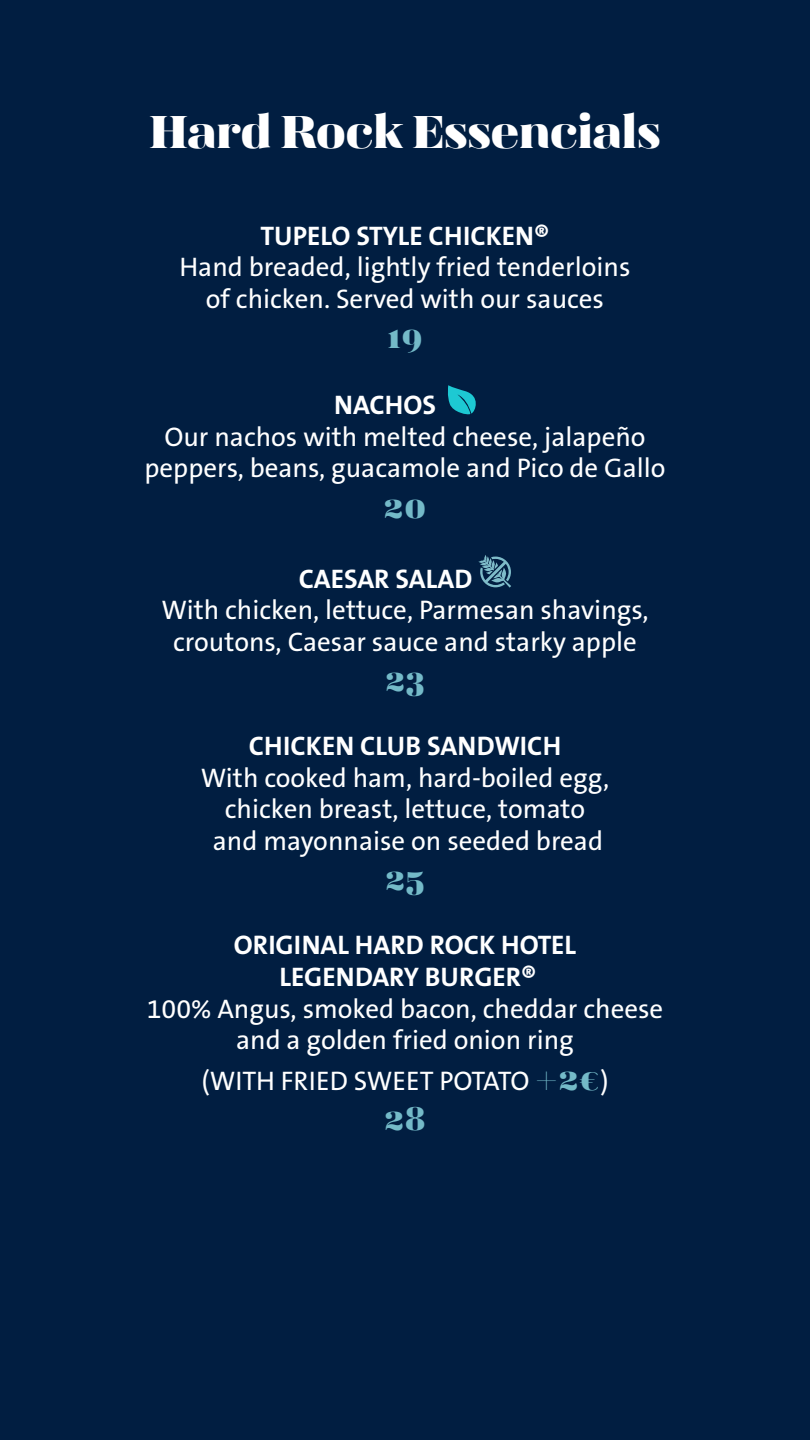
<style>
.page{position:relative;width:810px;height:1440px;background:#011e41}
.page>*{position:absolute;margin:0;border:0;box-sizing:border-box;transform-origin:0 0}
.t1{font:46.5px "Magnel";color:#fff}
.t2{font:33.75px "Magnel";letter-spacing:.05em;color:#74bac8}
.t3{font:27px/31.5px "The Sans B5 Plain";color:#fff;text-align:center}
.t4{font:700 27px/32.4px "The Sans B7";color:#fff;text-align:center}
.s1{font-family:"Magnel";font-size:33.75px;color:#74bac8}
</style>
<div class="page">
<svg style="left:448px;top:385px;width:28px;height:30px"></svg>
<svg style="left:478px;top:555px;width:33px;height:33px"></svg>
<h1 class="t1" style="left:150px;top:101px;width:512px">Hard Rock Essencials</h1>
<p class="t4" style="left:261px;top:220px;width:290px">TUPELO STYLE CHICKEN®</p>
<p class="t3" style="left:179px;top:252px;width:453px">Hand breaded, lightly fried tenderloins of chicken. Served with our sauces</p>
<p class="t2" style="left:388px;top:315px;width:36px">19</p>
<p class="t4" style="left:334px;top:390px;width:103px">NACHOS</p>
<p class="t3" style="left:145px;top:422px;width:522px">Our nachos with melted cheese, jalapeño peppers, beans, guacamole and Pico de Gallo</p>
<p class="t2" style="left:384px;top:484px;width:43px">20</p>
<p class="t4" style="left:299px;top:563px;width:175px">CAESAR SALAD</p>
<p class="t3" style="left:161px;top:595px;width:489px">With chicken, lettuce, Parmesan shavings, croutons, Caesar sauce and starky apple</p>
<p class="t2" style="left:386px;top:657px;width:40px">23</p>
<p class="t4" style="left:249px;top:731px;width:314px">CHICKEN CLUB SANDWICH</p>
<p class="t3" style="left:201px;top:763px;width:410px">With cooked ham, hard-boiled egg, chicken breast, lettuce, tomato and mayonnaise on seeded bread</p>
<p class="t2" style="left:386px;top:856px;width:40px">25</p>
<p class="t4" style="left:234px;top:929px;width:344px">ORIGINAL HARD ROCK HOTEL<br>LEGENDARY BURGER®</p>
<p class="t3" style="left:147px;top:994px;width:518px">100% Angus, smoked bacon, cheddar cheese and a golden fried onion ring</p>
<p class="t3" style="left:201px;top:1066px;width:409px">(WITH FRIED SWEET POTATO <span class="s1">+2€</span>)</p>
<p class="t2" style="left:385px;top:1097px;width:42px">28</p>
</div>
